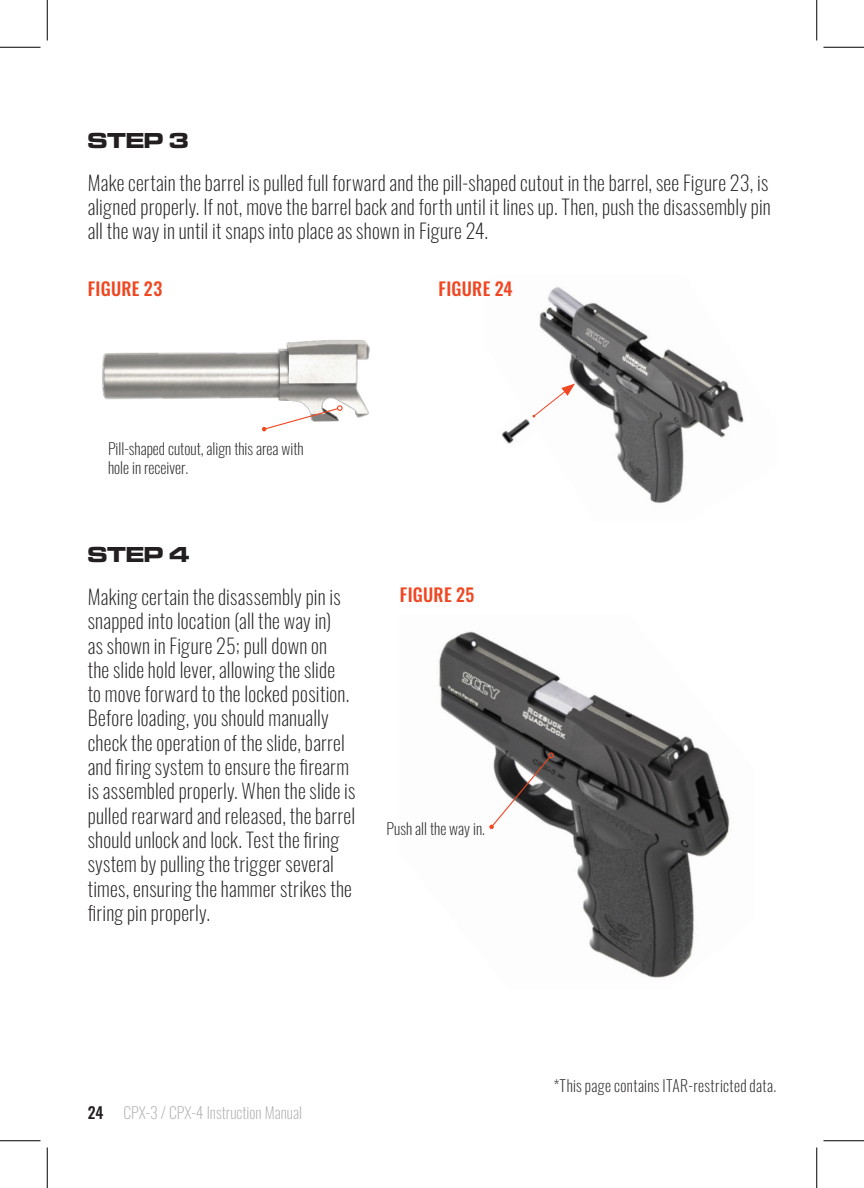
<style>
.page{position:relative;width:864px;height:1188px;background:#fff}
.page>*{position:absolute;margin:0;border:0;box-sizing:border-box;transform-origin:0 0}
.Common_Text{font:700 22.5px "Microgramma Ext D";letter-spacing:.01em;color:#231f20}
.Common_Text-2{font:200 20.25px/24.3px "Oswald";letter-spacing:.01em;color:#231f20;text-align:justify}
.t1{font:500 18px "Oswald";letter-spacing:.015em;color:#ef4722}
.Diagram_Text{font:200 15.75px/18.9px "Oswald";color:#231f20}
.Common_Text-3{font:200 15.75px "Oswald";letter-spacing:.025em;color:#231f20}
.t2{font:200 15.75px "Oswald";color:#abafae}
.t3{font:500 15.75px "Oswald";color:#231f20}
</style>
<div class="page">
<img style="left:539px;top:287px;width:205px;height:217px">
<img style="left:501px;top:415px;width:44px;height:36px">
<svg style="left:533px;top:383px;width:42px;height:35px"></svg>
<img style="left:102px;top:340px;width:268px;height:92px">
<img style="left:439px;top:631px;width:291px;height:347px">
<svg style="left:262px;top:405px;width:81px;height:26px"></svg>
<svg style="left:489px;top:753px;width:65px;height:76px"></svg>
<hr style="left:0;top:47px;width:40px;height:1px;background:#000">
<hr style="left:824px;top:47px;width:40px;height:1px;background:#000">
<hr style="left:0;top:1140px;width:40px;height:1px;background:#000">
<hr style="left:824px;top:1140px;width:40px;height:1px;background:#000">
<hr style="left:47px;top:0;width:1px;height:40px;background:#000">
<hr style="left:47px;top:1148px;width:1px;height:40px;background:#000">
<hr style="left:816px;top:0;width:1px;height:40px;background:#000">
<hr style="left:816px;top:1148px;width:1px;height:40px;background:#000">
<p class="Common_Text" style="left:88px;top:125px;width:103px">STEP 3</p>
<p class="Common_Text-2" style="left:88px;top:168px;width:685px">Make certain the barrel is pulled full forward and the pill-shaped cutout in the barrel, see Figure 23, is aligned properly. If not, move the barrel back and forth until it lines up. Then, push the disassembly pin all the way in until it snaps into place as shown in Figure 24.</p>
<p class="t1" style="left:88px;top:280px;width:76px">FIGURE 23</p>
<p class="t1" style="left:439px;top:280px;width:76px">FIGURE 24</p>
<p class="Diagram_Text" style="left:108px;top:438px;width:197px">Pill-shaped cutout, align this area with hole in receiver.</p>
<p class="Common_Text" style="left:88px;top:539px;width:103px">STEP 4</p>
<p class="Common_Text-2" style="left:88px;top:582px;width:269px;text-align:left">Making certain the disassembly pin is snapped into location (all the way in)<br>as shown in Figure 25; pull down on<br>the slide hold lever, allowing the slide<br>to move forward to the locked position.<br>Before loading, you should manually check the operation of the slide, barrel and firing system to ensure the firearm is assembled properly. When the slide is pulled rearward and released, the barrel should unlock and lock. Test the firing system by pulling the trigger several times, ensuring the hammer strikes the firing pin properly.</p>
<p class="t1" style="left:400px;top:586px;width:76px">FIGURE 25</p>
<p class="Diagram_Text" style="left:387px;top:817px;width:100px">Push all the way in.</p>
<p class="t3" style="left:88px;top:1104px;width:17px">24</p>
<p class="t2" style="left:123px;top:1099px;width:180px">CPX-3 / CPX-4 Instruction Manual</p>
<p class="Common_Text-3" style="left:554px;top:1072px;width:224px">*This page contains ITAR-restricted data.</p>
</div>
